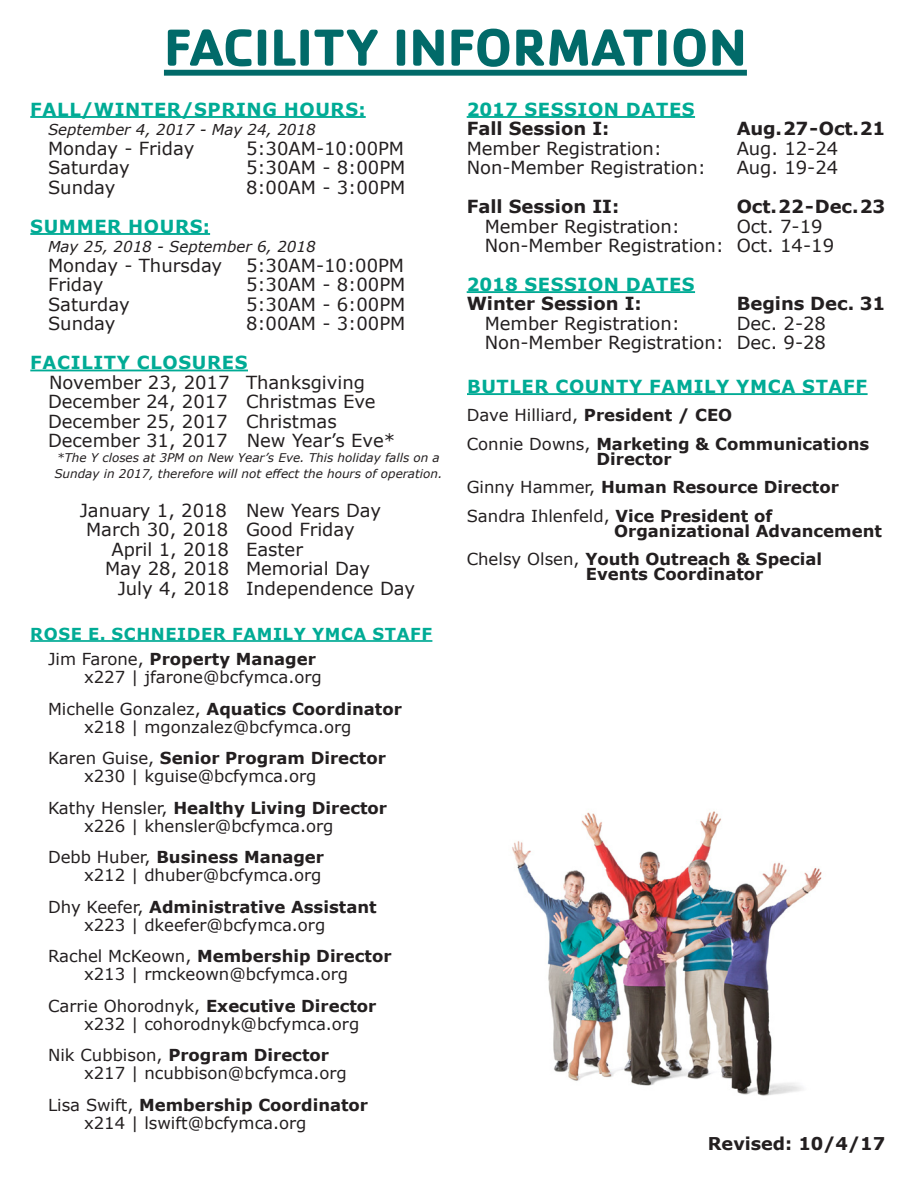
<style>
.page{position:relative;width:918px;height:1188px;background:#fff}
.page>*{position:absolute;margin:0;border:0;box-sizing:border-box;transform-origin:0 0}
.t1{font:700 54px "Cachet";color:#016a69}
.Paragraph_Style5{font:18px/19.5px "Verdana";color:#231f20}
.Paragraph_Style10{font:18px "Verdana";color:#231f20}
.Paragraph_Style5-2{font:700 18px "Verdana";color:#231f20}
.Paragraph_Style10-2{font:700 18px "Verdana";letter-spacing:.035em;color:#00ab95}
.Paragraph_Style5-3{font:700 18px "Verdana";letter-spacing:.035em;color:#00ab95}
.Paragraph_Style18{font:18px "Verdana";color:#231f20}
.Paragraph_Style28{font:700 18px "Verdana";letter-spacing:.035em;color:#00ab95}
.Paragraph_Style13{font:18px "Verdana";color:#231f20}
.Paragraph_Style18-2{font:700 18px "Verdana";letter-spacing:.035em;color:#00ab95}
.Paragraph_Style80{font:700 17.7px "Verdana";color:#231f20}
.Paragraph_Style53{font:16.5px/18px "Verdana";color:#231f20}
.Paragraph_Style50{font:16.5px/18px "Verdana";color:#231f20;text-align:center}
.Paragraph_Style32{font:700 16.5px "Verdana";color:#231f20}
.Paragraph_Style46{font:16.5px/18px "Verdana";color:#231f20}
.Paragraph_Style40{font:16.5px/18px "Verdana";color:#231f20}
.Paragraph_Style47{font:16.5px/18px "Verdana";color:#231f20}
.Paragraph_Style52{font:16.5px/18px "Verdana";color:#231f20}
.Paragraph_Style37{font:16.5px/18px "Verdana";color:#231f20}
.Paragraph_Style42{font:16.5px/18px "Verdana";color:#231f20;text-align:right}
.Paragraph_Style29{font:700 16.5px/15px "Verdana";color:#231f20}
.Paragraph_Style32-2{font:16.5px "Verdana";color:#231f20}
.Paragraph_Style28-2{font:700 16.5px "Verdana";letter-spacing:.035em;color:#00ab95}
.Paragraph_Style29-2{font:16.5px "Verdana";color:#231f20}
.Paragraph_Style10-3{font:italic 15px "Verdana";color:#231f20}
.Paragraph_Style5-4{font:italic 12px/16.2px "Verdana";color:#231f20}
.s1{font-weight:700}
.s2{font-weight:400}
</style>
<div class="page">
<img style="left:512px;top:811px;width:310px;height:285px">
<hr style="left:30px;top:116px;width:336px;height:2px;background:#00ab95">
<hr style="left:30px;top:233px;width:180px;height:2px;background:#00ab95">
<hr style="left:30px;top:370px;width:218px;height:1px;background:#00ab95">
<hr style="left:30px;top:640px;width:402px;height:2px;background:#00ab95">
<hr style="left:467px;top:116px;width:228px;height:2px;background:#00ab95">
<hr style="left:467px;top:291px;width:228px;height:2px;background:#00ab95">
<hr style="left:467px;top:393px;width:401px;height:2px;background:#00ab95">
<div style="left:164px;top:70px;width:583px;height:6px;background:#016a69"></div>
<p class="t1" style="left:164px;top:13px;width:584px">FACILITY INFORMATION</p>
<p class="Paragraph_Style10-2" style="left:30px;top:96px;width:337px">FALL/WINTER/SPRING HOURS:</p>
<p class="Paragraph_Style10-3" style="left:48px;top:119px;width:269px">September 4, 2017 - May 24, 2018</p>
<p class="Paragraph_Style10" style="left:48px;top:136px;width:148px">Monday - Friday</p>
<p class="Paragraph_Style10" style="left:246px;top:136px;width:160px">5:30AM-10:00PM</p>
<p class="Paragraph_Style10" style="left:48px;top:155px;width:83px">Saturday</p>
<p class="Paragraph_Style10" style="left:246px;top:155px;width:161px">5:30AM - 8:00PM</p>
<p class="Paragraph_Style10" style="left:48px;top:175px;width:69px">Sunday</p>
<p class="Paragraph_Style10" style="left:246px;top:175px;width:161px">8:00AM - 3:00PM</p>
<p class="Paragraph_Style10-2" style="left:30px;top:213px;width:181px">SUMMER HOURS:</p>
<p class="Paragraph_Style10-3" style="left:48px;top:236px;width:269px">May 25, 2018 - September 6, 2018</p>
<p class="Paragraph_Style10" style="left:48px;top:253px;width:176px">Monday - Thursday</p>
<p class="Paragraph_Style10" style="left:246px;top:253px;width:160px">5:30AM-10:00PM</p>
<p class="Paragraph_Style10" style="left:48px;top:272px;width:57px">Friday</p>
<p class="Paragraph_Style10" style="left:246px;top:272px;width:161px">5:30AM - 8:00PM</p>
<p class="Paragraph_Style10" style="left:48px;top:292px;width:83px">Saturday</p>
<p class="Paragraph_Style10" style="left:246px;top:292px;width:161px">5:30AM - 6:00PM</p>
<p class="Paragraph_Style13" style="left:48px;top:311px;width:69px">Sunday</p>
<p class="Paragraph_Style13" style="left:246px;top:311px;width:161px">8:00AM - 3:00PM</p>
<p class="Paragraph_Style18-2" style="left:30px;top:350px;width:219px">FACILITY CLOSURES</p>
<p class="Paragraph_Style18" style="left:49px;top:370px;width:318px">November 23, 2017 Thanksgiving</p>
<p class="Paragraph_Style5" style="left:48px;top:392px;width:329px">December 24, 2017 Christmas Eve</p>
<p class="Paragraph_Style5" style="left:48px;top:411px;width:290px">December 25, 2017 Christmas</p>
<p class="Paragraph_Style5" style="left:48px;top:431px;width:349px">December 31, 2017 New Year’s Eve*</p>
<p class="Paragraph_Style5-4" style="left:54px;top:449px;width:390px">*The Y closes at 3PM on New Year’s Eve. This holiday falls on a<br>Sunday in 2017, therefore will not effect the hours of operation.</p>
<p class="Paragraph_Style5" style="left:80px;top:500px;width:303px">January 1, 2018 New Years Day</p>
<p class="Paragraph_Style5" style="left:86px;top:520px;width:270px">March 30, 2018 Good Friday</p>
<p class="Paragraph_Style5" style="left:111px;top:539px;width:193px">April 1, 2018 Easter</p>
<p class="Paragraph_Style5" style="left:105px;top:559px;width:267px">May 28, 2018 Memorial Day</p>
<p class="Paragraph_Style5" style="left:118px;top:578px;width:299px">July 4, 2018 Independence Day</p>
<p class="Paragraph_Style28-2" style="left:30px;top:622px;width:403px">ROSE E. SCHNEIDER FAMILY YMCA STAFF</p>
<p class="Paragraph_Style37" style="left:84px;top:650px;width:239px;text-indent:-36px">Jim Farone, <span class="s1">Property Manager </span>x227 | jfarone@bcfymca.org</p>
<p class="Paragraph_Style53" style="left:84px;top:700px;width:319px;text-indent:-36px">Michelle Gonzalez, <span class="s1">Aquatics Coordinator </span>x218 | mgonzalez@bcfymca.org</p>
<p class="Paragraph_Style40" style="left:84px;top:749px;width:303px;text-indent:-36px">Karen Guise, <span class="s1">Senior Program Director </span>x230 | kguise@bcfymca.org</p>
<p class="Paragraph_Style53" style="left:84px;top:799px;width:305px;text-indent:-36px">Kathy Hensler, <span class="s1">Healthy Living Director </span>x226 | khensler@bcfymca.org</p>
<p class="Paragraph_Style42" style="left:48px;top:848px;width:278px">Debb Huber, <span class="s1">Business Manager </span>x212 | dhuber@bcfymca.org</p>
<p class="Paragraph_Style46" style="left:84px;top:898px;width:294px;text-indent:-36px">Dhy Keefer, <span class="s1">Administrative Assistant </span>x223 | dkeefer@bcfymca.org</p>
<p class="Paragraph_Style50" style="left:48px;top:947px;width:345px">Rachel McKeown, <span class="s1">Membership Director </span>x213 | rmckeown@bcfymca.org</p>
<p class="Paragraph_Style50" style="left:84px;top:997px;width:294px;text-align:left;text-indent:-36px">Carrie Ohorodnyk, <span class="s1">Executive Director </span>x232 | cohorodnyk@bcfymca.org</p>
<p class="Paragraph_Style52" style="left:84px;top:1046px;width:264px;text-indent:-36px">Nik Cubbison, <span class="s1">Program Director </span>x217 | ncubbison@bcfymca.org</p>
<p class="Paragraph_Style47" style="left:84px;top:1096px;width:286px;text-indent:-36px">Lisa Swift, <span class="s1">Membership Coordinator </span>x214 | lswift@bcfymca.org</p>
<p class="Paragraph_Style5-3" style="left:467px;top:96px;width:230px">2017 SESSION DATES</p>
<p class="Paragraph_Style5-2" style="left:467px;top:116px;width:144px">Fall Session I:</p>
<p class="Paragraph_Style5-2" style="left:737px;top:116px;width:150px">Aug. 27 - Oct. 21</p>
<p class="Paragraph_Style5" style="left:467px;top:138px;width:197px">Member Registration:</p>
<p class="Paragraph_Style5" style="left:737px;top:138px;width:103px">Aug. 12-24</p>
<p class="Paragraph_Style5" style="left:467px;top:158px;width:241px">Non-Member Registration:</p>
<p class="Paragraph_Style5" style="left:737px;top:158px;width:103px">Aug. 19-24</p>
<p class="Paragraph_Style5-2" style="left:467px;top:194px;width:154px">Fall Session II:</p>
<p class="Paragraph_Style5-2" style="left:737px;top:194px;width:150px">Oct. 22 - Dec. 23</p>
<p class="Paragraph_Style5" style="left:485px;top:216px;width:197px">Member Registration:</p>
<p class="Paragraph_Style5" style="left:485px;top:216px;width:351px;text-indent:252px">Oct. 7-19<br>Non-Member Registration: Oct. 14-19</p>
<p class="Paragraph_Style5-3" style="left:467px;top:272px;width:230px">2018 SESSION DATES</p>
<p class="Paragraph_Style5-2" style="left:467px;top:291px;width:177px">Winter Session I:</p>
<p class="Paragraph_Style5-2" style="left:737px;top:291px;width:150px">Begins Dec. 31</p>
<p class="Paragraph_Style5" style="left:485px;top:313px;width:197px">Member Registration:</p>
<p class="Paragraph_Style5" style="left:485px;top:313px;width:343px;text-align:right">Dec. 2-28<br>Non-Member Registration: Dec. 9-28</p>
<p class="Paragraph_Style28" style="left:467px;top:374px;width:402px">BUTLER COUNTY FAMILY YMCA STAFF</p>
<p class="Paragraph_Style29-2" style="left:467px;top:404px;width:267px">Dave Hilliard, <span class="s1">President / CEO</span></p>
<p class="Paragraph_Style29" style="left:596px;top:436px;width:274px;text-indent:-130px"><span class="s2">Connie Downs,</span> Marketing &amp; Communications<br>Director</p>
<p class="Paragraph_Style32" style="left:467px;top:476px;width:374px"><span class="s2">Ginny Hammer,</span> Human Resource Director</p>
<p class="Paragraph_Style32-2" style="left:467px;top:505px;width:307px">Sandra Ihlenfeld, <span class="s1">Vice President of</span></p>
<p class="Paragraph_Style32" style="left:614px;top:519px;width:269px">Organizational Advancement</p>
<p class="Paragraph_Style32" style="left:467px;top:548px;width:357px"><span class="s2">Chelsy Olsen,</span> Youth Outreach &amp; Special</p>
<p class="Paragraph_Style32" style="left:586px;top:563px;width:179px">Events Coordinator</p>
<p class="Paragraph_Style80" style="left:708px;top:1131px;width:179px">Revised: 10/4/17</p>
</div>
